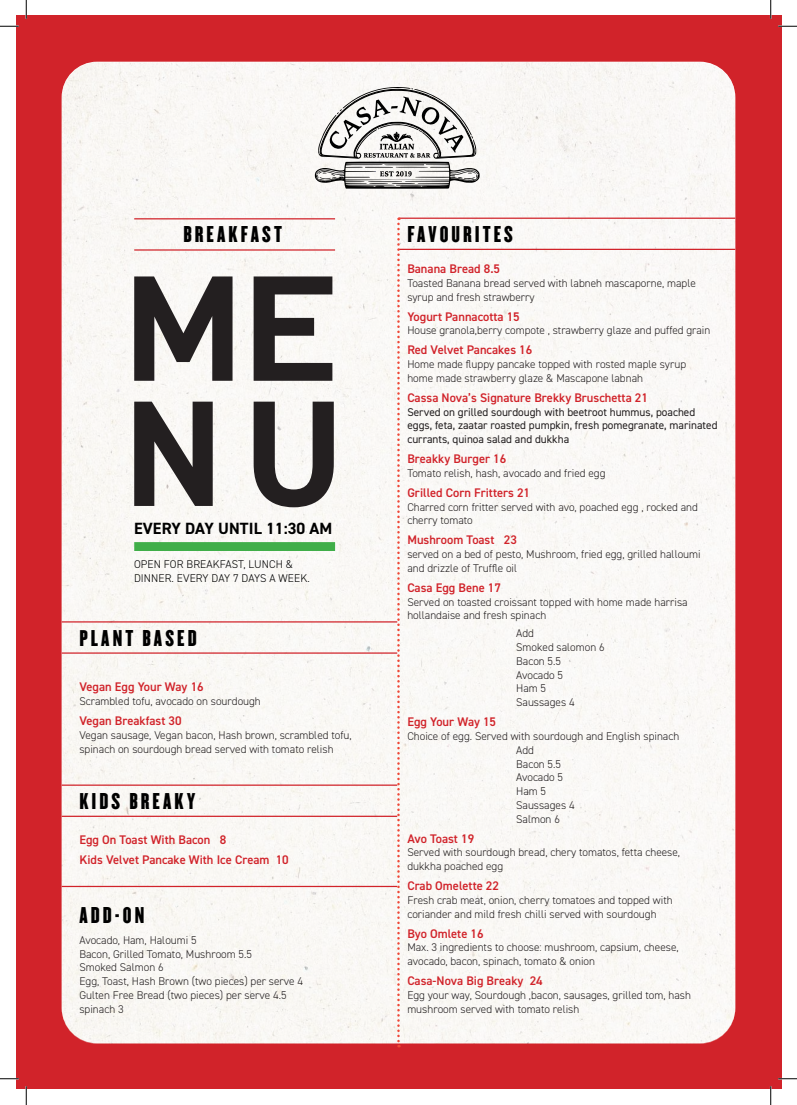
<style>
.page{position:relative;width:797px;height:1105px;background:#fff}
.page>*{position:absolute;margin:0;border:0;box-sizing:border-box;transform-origin:0 0}
.t1{font:20px "Champion HTF Lightweight";letter-spacing:.15em;color:#000}
.t2{font:700 16.25px "DIN2014";letter-spacing:.01em;color:#000}
.t3{font:600 12.5px/20px "DIN2014";color:#d1232a}
.t4{font:300 11.25px/13.8px "DIN2014";color:#231f20}
.t5{font:11.25px/13.8px "DIN2014";color:#231f20}
.t6{font:300 11.25px/13.8px "DIN2014";letter-spacing:.01em;color:#000}
</style>
<div class="page">
<div style="left:16px;top:16px;width:765px;height:1073px;background:#d1232a"></div>
<div style="left:62px;top:62px;width:673px;height:982px;background:#faf8f5"></div>
<div style="left:134px;top:542px;width:201px;height:9px;background:#40ae49"></div>
<hr style="left:134px;top:218px;width:201px;height:1px;background:#d1232a">
<hr style="left:62px;top:621px;width:335px;height:1px;background:#d1232a">
<hr style="left:62px;top:784px;width:335px;height:2px;background:#d1232a">
<hr style="left:398px;top:218px;width:337px;height:1px;background:#d1232a">
<hr style="left:134px;top:249px;width:201px;height:2px;background:#d1232a">
<hr style="left:62px;top:652px;width:335px;height:2px;background:#d1232a">
<hr style="left:62px;top:816px;width:335px;height:1px;background:#d1232a">
<hr style="left:62px;top:886px;width:335px;height:1px;background:#d1232a">
<hr style="left:398px;top:249px;width:337px;height:1px;background:#d1232a">
<svg style="left:134px;top:402px;width:200px;height:105px;background:#8f8d8c"></svg>
<svg style="left:134px;top:276px;width:198px;height:105px;background:#83807f"></svg>
<svg style="left:315px;top:85px;width:164px;height:104px;background:#c6c4c2"></svg>
<svg style="left:397px;top:218px;width:3px;height:829px;background:#f5c1ba"></svg>
<svg style="left:0;top:25px;width:19px;height:2px"></svg>
<svg style="left:778px;top:25px;width:19px;height:2px"></svg>
<svg style="left:0;top:1078px;width:19px;height:1px"></svg>
<svg style="left:778px;top:1078px;width:19px;height:1px"></svg>
<svg style="left:25px;top:0;width:2px;height:19px"></svg>
<svg style="left:25px;top:1086px;width:2px;height:19px"></svg>
<svg style="left:770px;top:0;width:1px;height:19px"></svg>
<svg style="left:770px;top:1086px;width:1px;height:19px"></svg>
<h1 class="t1" style="left:183px;top:221px;width:100px">BREAKFAST</h1>
<h1 class="t1" style="left:407px;top:221px;width:107px">FAVOURITES</h1>
<h2 class="t2" style="left:134px;top:517px;width:200px">EVERY DAY UNTIL 11:30 AM</h2>
<p class="t6" style="left:134px;top:557px;width:177px">OPEN FOR BREAKFAST, LUNCH &amp;<br>DINNER. EVERY DAY 7 DAYS A WEEK.</p>
<h1 class="t1" style="left:79px;top:625px;width:119px">PLANT BASED</h1>
<p class="t3" style="left:79px;top:677px;width:126px">Vegan Egg Your Way 16</p>
<p class="t4" style="left:79px;top:694px;width:183px">Scrambled tofu, avocado on sourdough</p>
<p class="t3" style="left:79px;top:711px;width:104px">Vegan Breakfast 30</p>
<p class="t4" style="left:79px;top:728px;width:274px">Vegan sausage, Vegan bacon, Hash brown, scrambled tofu, spinach on sourdough bread served with tomato relish</p>
<h1 class="t1" style="left:79px;top:788px;width:117px">KIDS BREAKY</h1>
<p class="t3" style="left:79px;top:830px;width:211px">Egg On Toast With Bacon 8<br>Kids Velvet Pancake With Ice Cream 10</p>
<h1 class="t1" style="left:79px;top:902px;width:66px">ADD-ON</h1>
<p class="t4" style="left:79px;top:933px;width:225px">Avocado, Ham, Haloumi 5<br>Bacon, Grilled Tomato, Mushroom 5.5<br>Smoked Salmon 6<br>Egg, Toast, Hash Brown (two pieces) per serve 4<br>Gulten Free Bread (two pieces) per serve 4.5 spinach 3</p>
<p class="t3" style="left:407px;top:259px;width:94px">Banana Bread 8.5</p>
<p class="t4" style="left:407px;top:276px;width:290px">Toasted Banana bread served with labneh mascaporne, maple syrup and fresh strawberry</p>
<p class="t3" style="left:407px;top:306px;width:114px">Yogurt Pannacotta 15</p>
<p class="t4" style="left:407px;top:324px;width:304px">House granola,berry compote , strawberry glaze and puffed grain</p>
<p class="t3" style="left:407px;top:340px;width:126px">Red Velvet Pancakes 16</p>
<p class="t4" style="left:407px;top:357px;width:280px">Home made fluppy pancake topped with rosted maple syrup home made strawberry glaze &amp; Mascapone labnah</p>
<p class="t3" style="left:407px;top:387px;width:242px">Cassa Nova’s Signature Brekky Bruschetta 21</p>
<p class="t5" style="left:407px;top:405px;width:312px">Served on grilled sourdough with beetroot hummus, poached eggs, feta, zaatar roasted pumpkin, fresh pomegranate, marinated currants, quinoa salad and dukkha</p>
<p class="t3" style="left:407px;top:449px;width:100px">Breakky Burger 16</p>
<p class="t4" style="left:407px;top:466px;width:200px">Tomato relish, hash, avocado and fried egg</p>
<p class="t3" style="left:407px;top:482px;width:124px">Grilled Corn Fritters 21</p>
<p class="t4" style="left:407px;top:500px;width:292px">Charred corn fritter served with avo, poached egg , rocked and cherry tomato</p>
<p class="t3" style="left:407px;top:530px;width:111px">Mushroom Toast 23</p>
<p class="t4" style="left:407px;top:547px;width:295px">served on a bed of pesto, Mushroom, fried egg, grilled halloumi and drizzle of Truffle oil</p>
<p class="t3" style="left:407px;top:577px;width:95px">Casa Egg Bene 17</p>
<p class="t4" style="left:407px;top:595px;width:282px">Served on toasted croissant topped with home made harrisa hollandaise and fresh spinach</p>
<p class="t4" style="left:516px;top:627px;width:90px">Add<br>Smoked salomon 6<br>Bacon 5.5<br>Avocado 5<br>Ham 5<br>Saussages 4</p>
<p class="t3" style="left:407px;top:712px;width:90px">Egg Your Way 15</p>
<p class="t4" style="left:516px;top:729px;width:165px;text-indent:-109px">Choice of egg. Served with sourdough and English spinach<br>Add<br>Bacon 5.5<br>Avocado 5<br>Ham 5<br>Saussages 4<br>Salmon 6</p>
<p class="t3" style="left:407px;top:828px;width:68px">Avo Toast 19</p>
<p class="t4" style="left:407px;top:845px;width:274px">Served with sourdough bread, chery tomatos, fetta cheese, dukkha poached egg</p>
<p class="t3" style="left:407px;top:875px;width:93px">Crab Omelette 22</p>
<p class="t4" style="left:407px;top:893px;width:267px">Fresh crab meat, onion, cherry tomatoes and topped with coriander and mild fresh chilli served with sourdough</p>
<p class="t3" style="left:407px;top:923px;width:78px">Byo Omlete 16</p>
<p class="t4" style="left:407px;top:940px;width:273px">Max. 3 ingredients to choose: mushroom, capsium, cheese, avocado, bacon, spinach, tomato &amp; onion</p>
<p class="t3" style="left:407px;top:970px;width:137px">Casa-Nova Big Breaky 24</p>
<p class="t4" style="left:407px;top:988px;width:285px">Egg your way, Sourdough ,bacon, sausages, grilled tom, hash mushroom served with tomato relish</p>
</div>
